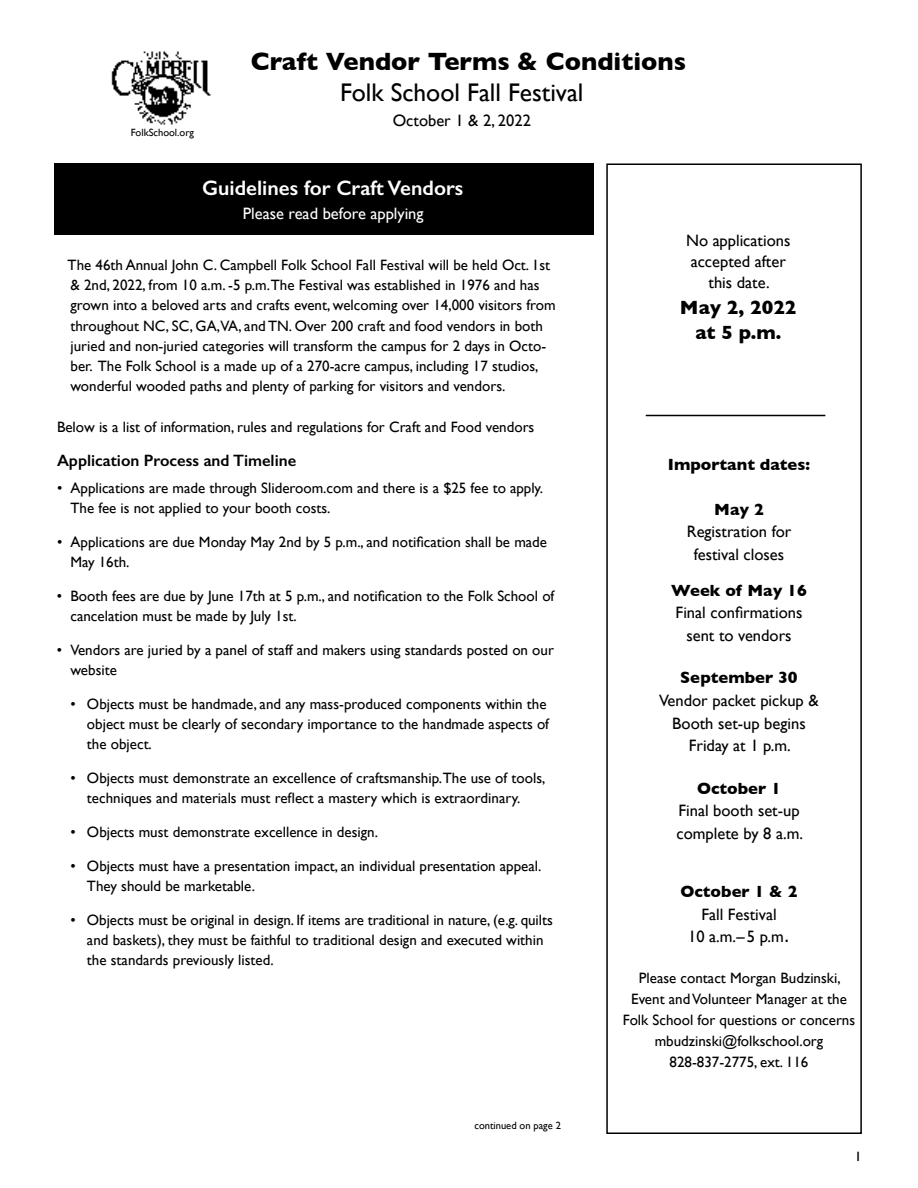
<style>
.page{position:relative;width:918px;height:1188px;background:#fff}
.page>*{position:absolute;margin:0;border:0;box-sizing:border-box;transform-origin:0 0}
.t1{font:700 25.5px "Gill Sans";color:#000}
.t2{font:25.5px "Gill Sans";color:#000}
.t3{font:600 21px "Gill Sans";color:#fff}
.t4{font:700 19.5px/25.5px "Gill Sans";color:#000;text-align:center}
.t5{font:16.5px/22.5px "Gill Sans";color:#000;text-align:center}
.t6{font:700 16.5px "Gill Sans";color:#000}
.t7{font:600 16.5px "Gill Sans";color:#000}
.t8{font:16.5px "Gill Sans";color:#fff}
.t9{font:15px/20.2px "Gill Sans";color:#000}
.t10{font:13.5px "Gill Sans";color:#000;scale:1.1 1}
.t11{font:10.5px "Gill Sans";color:#000}
.s1{font-family:"Verdana"}
</style>
<div class="page">
<div style="left:54px;top:164px;width:540px;height:71px;background:#000"></div>
<img style="left:111px;top:51px;width:100px;height:74px">
<div style="left:606px;top:164px;width:256px;height:970px;border:2px solid #000"></div>
<hr style="left:646px;top:415px;width:179px;height:1px;background:#000">
<p class="t11" style="left:131px;top:127px;width:65px">FolkSchool.org</p>
<h1 class="t1" style="left:251px;top:41px;width:437px">Craft Vendor Terms &amp; Conditions</h1>
<h1 class="t2" style="left:340px;top:77px;width:245px">Folk School Fall Festival</h1>
<p class="t5" style="left:393px;top:109px;width:140px">October 1 &amp; 2, 2022</p>
<h2 class="t3" style="left:202px;top:175px;width:263px">Guidelines for Craft Vendors</h2>
<p class="t8" style="left:243px;top:203px;width:182px">Please read before applying</p>
<p class="t9" style="left:68px;top:255px;width:489px">The 46th Annual John C. Campbell Folk School Fall Festival will be held Oct. 1st &amp; 2nd, 2022, from 10 a.m. -5 p.m.The Festival was established in 1976 and has grown into a beloved arts and crafts event, welcoming over 14,000 visitors from throughout NC, SC, GA,VA, and TN. Over 200 craft and food vendors in both juried and non-juried categories will transform the campus for 2 days in Octo&shy;ber. The Folk School is a made up of a 270-acre campus, including 17 studios, wonderful wooded paths and plenty of parking for visitors and vendors.</p>
<p class="t9" style="left:57px;top:417px;width:479px">Below is a list of information, rules and regulations for Craft and Food vendors</p>
<p class="t7" style="left:57px;top:450px;width:241px">Application Process and Timeline</p>
<p class="t9" style="left:70px;top:477px;width:474px;text-indent:-14px">• Applications are made through Slideroom.com and there is a $25 fee to apply.<br>The fee is not applied to your booth costs.</p>
<p class="t9" style="left:70px;top:531px;width:478px;text-indent:-13px">• Applications are due Monday May 2nd by 5 p.m., and notification shall be made<br>May 16th.</p>
<p class="t9" style="left:70px;top:585px;width:485px;text-indent:-14px">• Booth fees are due by June 17th at 5 p.m., and notification to the Folk School of cancelation must be made by July 1st.</p>
<p class="t9" style="left:70px;top:639px;width:485px;text-indent:-14px">• Vendors are juried by a panel of staff and makers using standards posted on our website</p>
<p class="t9" style="left:87px;top:693px;width:464px;text-indent:-16px">• Objects must be handmade, and any mass-produced components within the object must be clearly of secondary importance to the handmade aspects of the object.</p>
<p class="t9" style="left:70px;top:768px;width:476px;text-align:center">• Objects must demonstrate an excellence of craftsmanship.The use of tools, techniques and materials must reflect a mastery which is extraordinary.</p>
<p class="t9" style="left:70px;top:822px;width:309px">• Objects must demonstrate excellence in design.</p>
<p class="t9" style="left:87px;top:855px;width:456px;text-indent:-16px">• Objects must have a presentation impact, an individual presentation appeal.<br>They should be marketable.</p>
<p class="t9" style="left:87px;top:909px;width:467px;text-indent:-16px">• Objects must be original in design. If items are traditional in nature, (e.g. quilts and baskets), they must be faithful to traditional design and executed within the standards previously listed.</p>
<p class="t11" style="left:474px;top:1119px;width:88px">continued on page 2</p>
<p class="t5" style="left:686px;top:230px;width:106px;line-height:21px">No applications accepted after this date.</p>
<h3 class="t4" style="left:680px;top:294px;width:118px">May 2, 2022 at 5 p.m.</h3>
<p class="t6" style="left:668px;top:451px;width:144px">Important dates:</p>
<p class="t6" style="left:714px;top:496px;width:51px">May 2</p>
<p class="t5" style="left:687px;top:520px;width:106px">Registration for festival closes</p>
<p class="t6" style="left:671px;top:577px;width:137px">Week of May 16</p>
<p class="t5" style="left:676px;top:601px;width:128px">Final confirmations sent to vendors</p>
<p class="t6" style="left:680px;top:665px;width:119px">September 30</p>
<p class="t5" style="left:659px;top:689px;width:161px">Vendor packet pickup &amp;<br>Booth set-up begins<br>Friday at 1 p.m.</p>
<p class="t6" style="left:697px;top:775px;width:85px">October 1</p>
<p class="t5" style="left:677px;top:799px;width:128px;text-align:left">Final booth set-up complete by 8 a.m.</p>
<p class="t6" style="left:680px;top:879px;width:119px">October 1 &amp; 2</p>
<p class="t5" style="left:688px;top:903px;width:103px">Fall Festival<br>10 a.m.–5 p.m<span class="s1">.</span></p>
<p class="t9" style="left:623px;top:968px;width:234px;line-height:21px;text-align:center">Please contact Morgan Budzinski,<br>Event and Volunteer Manager at the<br>Folk School for questions or concerns mbudzinski@folkschool.org<br>828-837-2775, ext. 116</p>
<p class="t10" style="left:854px;top:1149px;width:8px">1</p>
</div>
